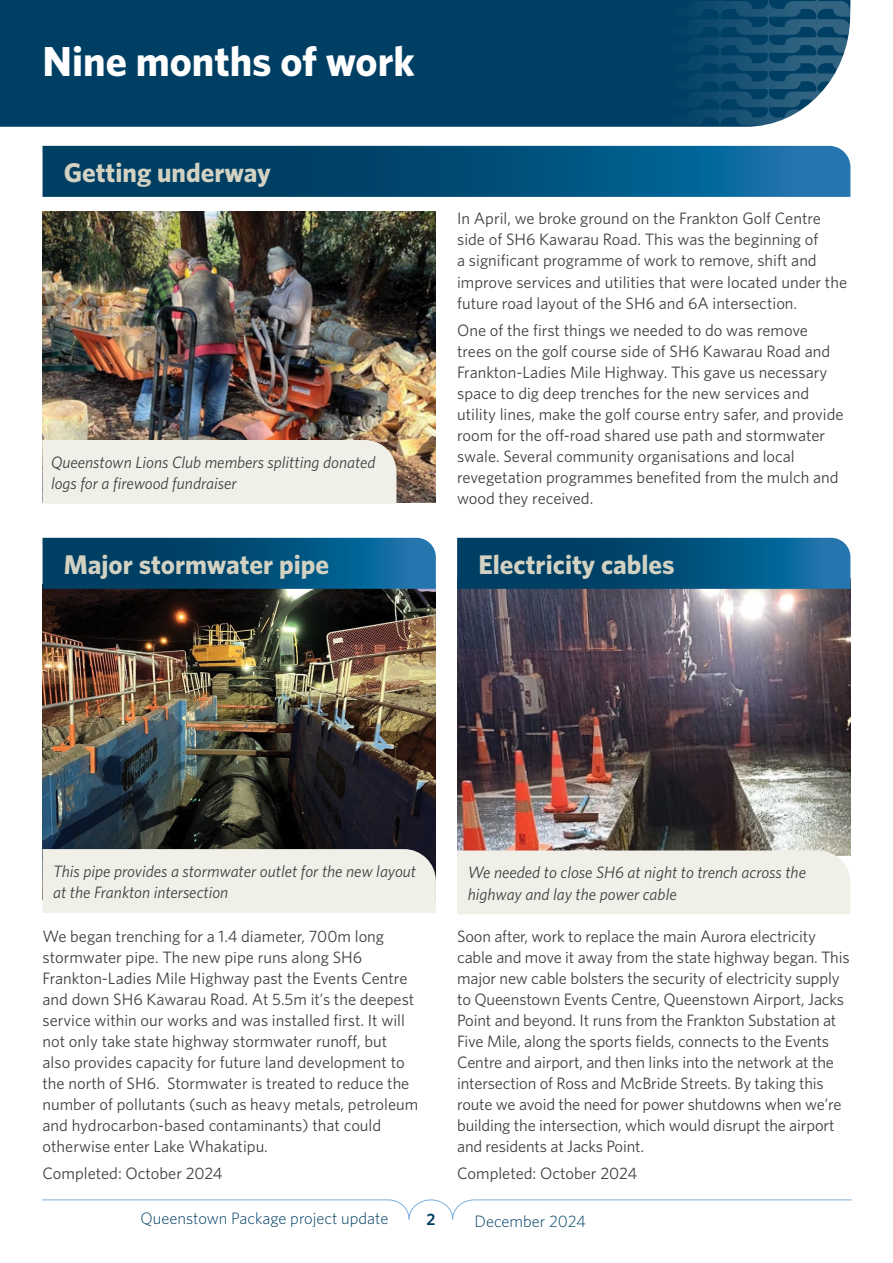
<style>
.page{position:relative;width:893px;height:1263px;background:#fff}
.page>*{position:absolute;margin:0;border:0;box-sizing:border-box;transform-origin:0 0}
.t1{font:700 42px "Whitney";color:#fff}
.t2{font:700 27px "Whitney";color:#d3d2c2}
.t3{font:16.5px/21px "Whitney";color:#414042}
.t4{font:italic 16.5px/21px "Whitney";color:#414042}
.t5{font:300 16.5px "Whitney";color:#003f64}
.t6{font:600 16.5px "Whitney";color:#003f64}
</style>
<div class="page">
<svg style="left:42px;top:1199px;width:810px;height:21px"></svg>
<img style="left:43px;top:589px;width:393px;height:260px">
<img style="left:457px;top:589px;width:393px;height:261px">
<svg style="left:457px;top:538px;width:393px;height:51px;background:#05517b"></svg>
<svg style="left:43px;top:538px;width:393px;height:51px;background:#05517b"></svg>
<div style="left:0;top:0;width:623px;height:127px;background:#003f64"></div>
<svg style="left:623px;top:0;width:227px;height:127px;background:#225878"></svg>
<img style="left:43px;top:211px;width:393px;height:292px">
<svg style="left:43px;top:146px;width:807px;height:51px;background:#05517c"></svg>
<div style="left:43px;top:440px;width:353px;height:64px;background:#f0efe8"></div>
<div style="left:43px;top:849px;width:393px;height:64px;background:#f0efe8"></div>
<div style="left:457px;top:850px;width:393px;height:64px;background:#f0efe8"></div>
<h1 class="t1" style="left:43px;top:33px;width:374px">Nine months of work</h1>
<h2 class="t2" style="left:64px;top:155px;width:209px">Getting underway</h2>
<p class="t4" style="left:51px;top:451px;width:326px">Queenstown Lions Club members splitting donated logs for a firewood fundraiser</p>
<h2 class="t2" style="left:64px;top:547px;width:267px">Major stormwater pipe</h2>
<p class="t3" style="left:457px;top:208px;width:391px">In April, we broke ground on the Frankton Golf Centre side of SH6 Kawarau Road. This was the beginning of<br>a significant programme of work to remove, shift and improve services and utilities that were located under the future road layout of the SH6 and 6A intersection.</p>
<p class="t3" style="left:457px;top:319px;width:388px">One of the first things we needed to do was remove trees on the golf course side of SH6 Kawarau Road and Frankton-Ladies Mile Highway. This gave us necessary space to dig deep trenches for the new services and utility lines, make the golf course entry safer, and provide room for the off-road shared use path and stormwater swale. Several community organisations and local revegetation programmes benefited from the mulch and wood they received.</p>
<h2 class="t2" style="left:478px;top:547px;width:198px">Electricity cables</h2>
<p class="t4" style="left:53px;top:860px;width:364px">This pipe provides a stormwater outlet for the new layout at the Frankton intersection</p>
<p class="t4" style="left:468px;top:862px;width:340px">We needed to close SH6 at night to trench across the highway and lay the power cable</p>
<p class="t3" style="left:43px;top:925px;width:377px">We began trenching for a 1.4 diameter, 700m long stormwater pipe. The new pipe runs along SH6<br>Frankton-Ladies Mile Highway past the Events Centre and down SH6 Kawarau Road. At 5.5m it’s the deepest service within our works and was installed first. It will not only take state highway stormwater runoff, but also provides capacity for future land development to the north of SH6. Stormwater is treated to reduce the number of pollutants (such as heavy metals, petroleum and hydrocarbon-based contaminants) that could otherwise enter Lake Whakatipu.</p>
<p class="t3" style="left:43px;top:1162px;width:182px">Completed: October 2024</p>
<p class="t3" style="left:457px;top:925px;width:394px">Soon after, work to replace the main Aurora electricity cable and move it away from the state highway began. This major new cable bolsters the security of electricity supply to Queenstown Events Centre, Queenstown Airport, Jacks Point and beyond. It runs from the Frankton Substation at Five Mile, along the sports fields, connects to the Events Centre and airport, and then links into the network at the intersection of Ross and McBride Streets. By taking this route we avoid the need for power shutdowns when we’re building the intersection, which would disrupt the airport and residents at Jacks Point.</p>
<p class="t3" style="left:457px;top:1162px;width:182px">Completed: October 2024</p>
<p class="t5" style="left:141px;top:1207px;width:249px">Queenstown Package project update</p>
<p class="t6" style="left:427px;top:1208px;width:10px">2</p>
<p class="t5" style="left:474px;top:1210px;width:113px">December 2024</p>
</div>
